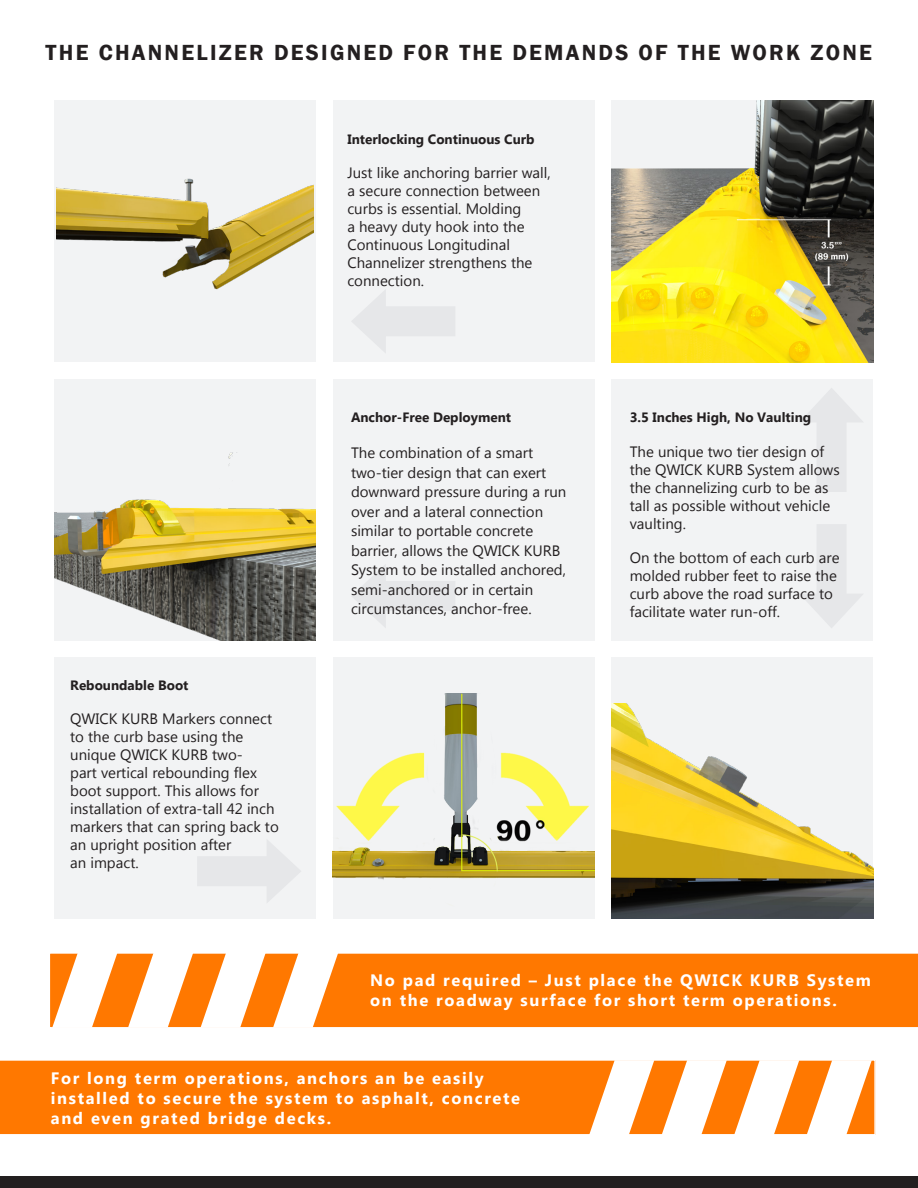
<style>
.page{position:relative;width:918px;height:1188px;background:#fff}
.page>*{position:absolute;margin:0;border:0;box-sizing:border-box;transform-origin:0 0}
.t1{font:600 22.5px "Franklin Gothic";letter-spacing:.1em;color:#231f20}
.t2{font:700 16.5px/19.8px "Myanmar Text";letter-spacing:.1em;color:#fff}
.t3{font:15px/18px "Myanmar Text";color:#231f20}
.t4{font:700 13.5px "Myanmar Text";color:#231f20}
</style>
<div class="page">
<div style="left:0;top:1177px;width:918px;height:11px;background:#231f20"></div>
<div style="left:54px;top:100px;width:262px;height:262px;background:#f2f3f4"></div>
<img style="left:56px;top:178px;width:257px;height:112px">
<div style="left:333px;top:100px;width:261px;height:262px;background:#f2f3f4"></div>
<img style="left:612px;top:100px;width:261px;height:262px">
<div style="left:612px;top:657px;width:261px;height:262px;background:#f2f3f4"></div>
<img style="left:612px;top:703px;width:261px;height:216px">
<div style="left:333px;top:379px;width:261px;height:261px;background:#f2f3f4"></div>
<div style="left:612px;top:379px;width:261px;height:261px;background:#f2f3f4"></div>
<div style="left:373px;top:581px;width:82px;height:30px;background:#e6e7e9"></div>
<svg style="left:352px;top:565px;width:34px;height:62px"></svg>
<div style="left:817px;top:410px;width:30px;height:82px;background:#e6e7e9"></div>
<svg style="left:800px;top:388px;width:63px;height:34px"></svg>
<div style="left:817px;top:524px;width:30px;height:82px;background:#e6e7e9"></div>
<svg style="left:800px;top:594px;width:63px;height:34px"></svg>
<div style="left:54px;top:657px;width:262px;height:262px;background:#f2f3f4"></div>
<div style="left:333px;top:657px;width:261px;height:262px;background:#f2f3f4"></div>
<img style="left:333px;top:694px;width:261px;height:186px">
<div style="left:54px;top:379px;width:262px;height:261px;background:#f2f3f4"></div>
<img style="left:54px;top:452px;width:262px;height:189px">
<div style="left:373px;top:306px;width:82px;height:30px;background:#e6e7e9"></div>
<svg style="left:352px;top:290px;width:34px;height:63px"></svg>
<div style="left:197px;top:856px;width:82px;height:30px;background:#e6e7e9"></div>
<svg style="left:267px;top:840px;width:34px;height:62px"></svg>
<div style="left:50px;top:953px;width:868px;height:75px;background:#ff7800"></div>
<div style="left:0;top:1060px;width:876px;height:75px;background:#ff7800"></div>
<svg style="left:273px;top:953px;width:66px;height:75px"></svg>
<svg style="left:200px;top:953px;width:66px;height:75px"></svg>
<svg style="left:128px;top:953px;width:66px;height:75px"></svg>
<svg style="left:52px;top:953px;width:66px;height:75px"></svg>
<svg style="left:589px;top:1060px;width:66px;height:75px"></svg>
<svg style="left:661px;top:1060px;width:66px;height:75px"></svg>
<svg style="left:734px;top:1060px;width:66px;height:75px"></svg>
<svg style="left:806px;top:1060px;width:66px;height:75px"></svg>
<p class="t1" style="left:46px;top:39px;width:828px">THE CHANNELIZER DESIGNED FOR THE DEMANDS OF THE WORK ZONE</p>
<p class="t4" style="left:70px;top:677px;width:120px">Reboundable Boot</p>
<p class="t3" style="left:70px;top:710px;width:210px">QWICK KURB Markers connect to the curb base using the unique QWICK KURB two-<br>part vertical rebounding flex boot support. This allows for installation of extra-tall 42 inch markers that can spring back to an upright position after<br>an impact.</p>
<p class="t4" style="left:347px;top:131px;width:189px">Interlocking Continuous Curb</p>
<p class="t3" style="left:347px;top:164px;width:205px">Just like anchoring barrier wall, a secure connection between curbs is essential. Molding<br>a heavy duty hook into the<br>Continuous Longitudinal<br>Channelizer strengthens the connection.</p>
<p class="t4" style="left:351px;top:409px;width:162px">Anchor-Free Deployment</p>
<p class="t3" style="left:351px;top:443px;width:217px;line-height:19.5px">The combination of a smart two-tier design that can exert downward pressure during a run over and a lateral connection similar to portable concrete barrier, allows the QWICK KURB<br>System to be installed anchored, semi-anchored or in certain circumstances, anchor-free.</p>
<p class="t4" style="left:630px;top:409px;width:183px">3.5 Inches High, No Vaulting</p>
<p class="t3" style="left:630px;top:442px;width:212px">The unique two tier design of the QWICK KURB System allows the channelizing curb to be as tall as possible without vehicle vaulting.</p>
<p class="t3" style="left:630px;top:549px;width:211px">On the bottom of each curb are molded rubber feet to raise the curb above the road surface to facilitate water run-off.</p>
<p class="t2" style="left:370px;top:971px;width:502px">No pad required – Just place the QWICK KURB System on the roadway surface for short term operations.</p>
<p class="t2" style="left:51px;top:1068px;width:471px">For long term operations, anchors an be easily installed to secure the system to asphalt, concrete and even grated bridge decks.</p>
</div>
